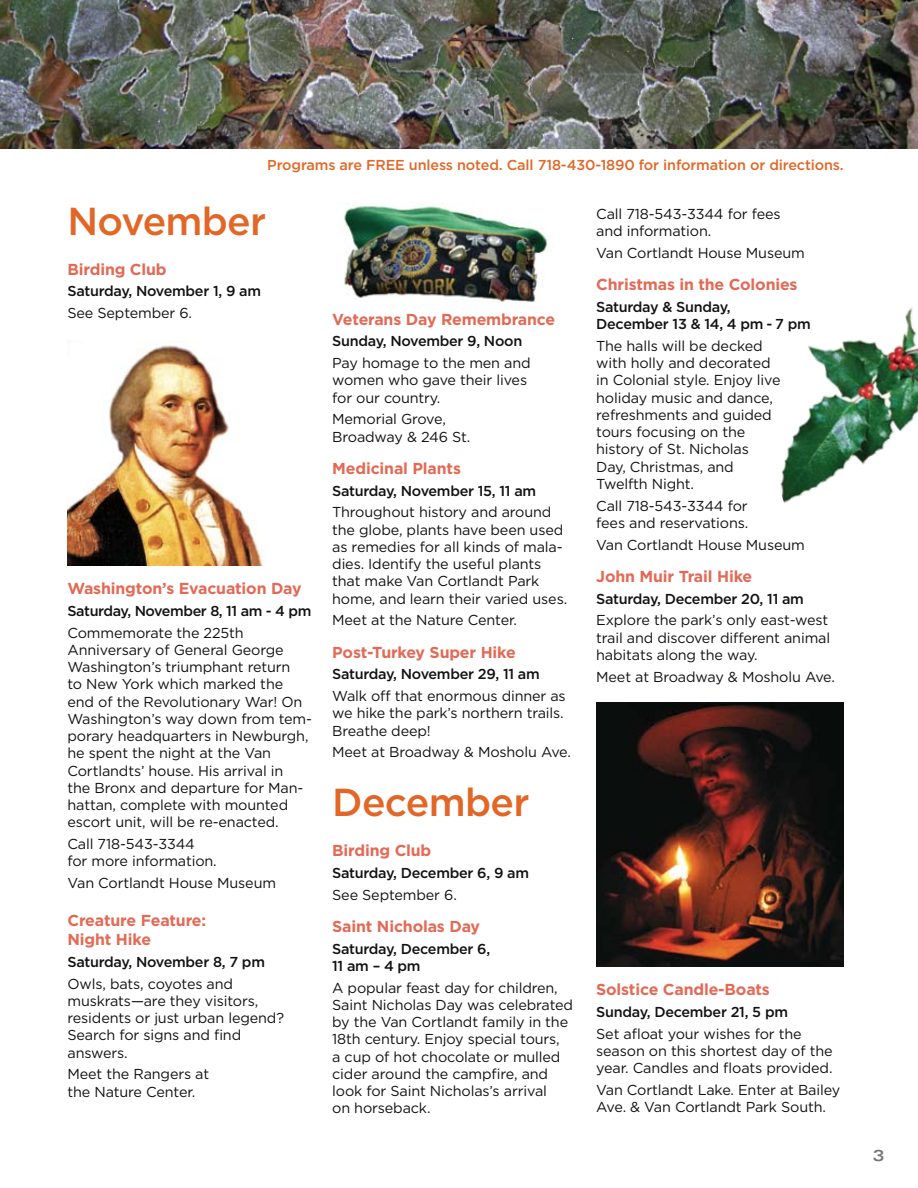
<style>
.page{position:relative;width:918px;height:1188px;background:#fff}
.page>*{position:absolute;margin:0;border:0;box-sizing:border-box;transform-origin:0 0}
.t1{font:500 39px "Gotham HTF";letter-spacing:-.02em;color:#e26727}
.t2{font:16.5px "Univers U63";color:#747776}
.t3{font:700 15.9px/18.8px "Gotham HTF";letter-spacing:-.01em;color:#e26a56}
.t4{font:14.4px/17.2px "Gotham HTF";letter-spacing:-.01em;color:#121212}
.t5{font:500 14.4px/17.2px "Gotham HTF";letter-spacing:-.02em;color:#121212}
.t6{font:500 14.4px "Gotham HTF";letter-spacing:-.01em;color:#e26727}
</style>
<div class="page">
<img style="left:0;top:0;width:918px;height:148px">
<img style="left:780px;top:307px;width:138px;height:196px">
<img style="left:68px;top:345px;width:195px;height:221px">
<img style="left:596px;top:703px;width:248px;height:263px">
<img style="left:344px;top:205px;width:208px;height:97px">
<p class="t6" style="left:267px;top:157px;width:578px">Programs are FREE unless noted. Call 718-430-1890 for information or directions.</p>
<h1 class="t1" style="left:68px;top:199px;width:200px">November</h1>
<p class="t3" style="left:68px;top:259px;width:101px">Birding Club</p>
<p class="t5" style="left:68px;top:282px;width:195px">Saturday, November 1, 9 am</p>
<p class="t4" style="left:68px;top:304px;width:126px">See September 6.</p>
<p class="t3" style="left:68px;top:579px;width:236px">Washington’s Evacuation Day</p>
<p class="t5" style="left:68px;top:602px;width:245px">Saturday, November 8, 11 am - 4 pm</p>
<p class="t4" style="left:68px;top:624px;width:246px">Commemorate the 225th<br>Anniversary of General George<br>Washington’s triumphant return<br>to New York which marked the end of the Revolutionary War! On<br>Washington’s way down from tem&shy;porary headquarters in Newburgh, he spent the night at the Van<br>Cortlandts’ house. His arrival in<br>the Bronx and departure for Man&shy;hattan, complete with mounted escort unit, will be re-enacted.</p>
<p class="t4" style="left:68px;top:835px;width:151px">Call 718-543-3344 for more information.</p>
<p class="t4" style="left:68px;top:874px;width:210px">Van Cortlandt House Museum</p>
<p class="t3" style="left:68px;top:911px;width:140px">Creature Feature:<br>Night Hike</p>
<p class="t5" style="left:68px;top:953px;width:199px">Saturday, November 8, 7 pm</p>
<p class="t4" style="left:68px;top:975px;width:218px">Owls, bats, coyotes and muskrats—are they visitors, residents or just urban legend?<br>Search for signs and find answers.</p>
<p class="t4" style="left:68px;top:1065px;width:143px">Meet the Rangers at the Nature Center.</p>
<p class="t3" style="left:332px;top:309px;width:225px">Veterans Day Remembrance</p>
<p class="t5" style="left:332px;top:332px;width:192px">Sunday, November 9, Noon</p>
<p class="t4" style="left:332px;top:354px;width:200px">Pay homage to the men and women who gave their lives for our country.</p>
<p class="t4" style="left:332px;top:410px;width:140px">Memorial Grove,<br>Broadway &amp; 246 St.</p>
<p class="t3" style="left:332px;top:458px;width:130px">Medicinal Plants</p>
<p class="t5" style="left:332px;top:482px;width:205px">Saturday, November 15, 11 am</p>
<p class="t4" style="left:332px;top:503px;width:236px">Throughout history and around the globe, plants have been used as remedies for all kinds of mala&shy;dies. Identify the useful plants that make Van Cortlandt Park home, and learn their varied uses.</p>
<p class="t4" style="left:332px;top:611px;width:186px">Meet at the Nature Center.</p>
<p class="t3" style="left:332px;top:642px;width:185px">Post-Turkey Super Hike</p>
<p class="t5" style="left:332px;top:665px;width:209px">Saturday, November 29, 11 am</p>
<p class="t4" style="left:332px;top:687px;width:235px">Walk off that enormous dinner as we hike the park’s northern trails.<br>Breathe deep!</p>
<p class="t4" style="left:332px;top:743px;width:240px">Meet at Broadway &amp; Mosholu Ave.</p>
<h1 class="t1" style="left:332px;top:780px;width:199px">December</h1>
<p class="t3" style="left:332px;top:841px;width:101px">Birding Club</p>
<p class="t5" style="left:332px;top:864px;width:198px">Saturday, December 6, 9 am</p>
<p class="t4" style="left:332px;top:886px;width:126px">See September 6.</p>
<p class="t3" style="left:332px;top:916px;width:149px">Saint Nicholas Day</p>
<p class="t5" style="left:332px;top:940px;width:160px">Saturday, December 6,<br>11 am – 4 pm</p>
<p class="t4" style="left:332px;top:979px;width:242px">A popular feast day for children,<br>Saint Nicholas Day was celebrated by the Van Cortlandt family in the<br>18th century. Enjoy special tours,<br>a cup of hot chocolate or mulled cider around the campfire, and look for Saint Nicholas’s arrival<br>on horseback.</p>
<p class="t4" style="left:596px;top:205px;width:186px">Call 718-543-3344 for fees and information.</p>
<p class="t4" style="left:596px;top:244px;width:210px">Van Cortlandt House Museum</p>
<p class="t3" style="left:596px;top:275px;width:203px">Christmas in the Colonies</p>
<p class="t5" style="left:596px;top:298px;width:216px">Saturday &amp; Sunday,<br>December 13 &amp; 14, 4 pm - 7 pm</p>
<p class="t4" style="left:596px;top:337px;width:186px">The halls will be decked with holly and decorated in Colonial style. Enjoy live holiday music and dance, refreshments and guided tours focusing on the history of St. Nicholas<br>Day, Christmas, and<br>Twelfth Night.</p>
<p class="t4" style="left:596px;top:497px;width:154px">Call 718-543-3344 for fees and reservations.</p>
<p class="t4" style="left:596px;top:536px;width:210px">Van Cortlandt House Museum</p>
<p class="t3" style="left:596px;top:567px;width:158px">John Muir Trail Hike</p>
<p class="t5" style="left:596px;top:590px;width:209px">Saturday, December 20, 11 am</p>
<p class="t4" style="left:596px;top:612px;width:235px">Explore the park’s only east-west trail and discover different animal habitats along the way.</p>
<p class="t4" style="left:596px;top:668px;width:240px">Meet at Broadway &amp; Mosholu Ave.</p>
<p class="t3" style="left:596px;top:980px;width:175px">Solstice Candle-Boats</p>
<p class="t5" style="left:596px;top:1003px;width:193px">Sunday, December 21, 5 pm</p>
<p class="t4" style="left:596px;top:1025px;width:238px">Set afloat your wishes for the season on this shortest day of the year. Candles and floats provided.</p>
<p class="t4" style="left:596px;top:1081px;width:246px">Van Cortlandt Lake. Enter at Bailey<br>Ave. &amp; Van Cortlandt Park South.</p>
<p class="t2" style="left:872px;top:1144px;width:14px">3</p>
</div>
